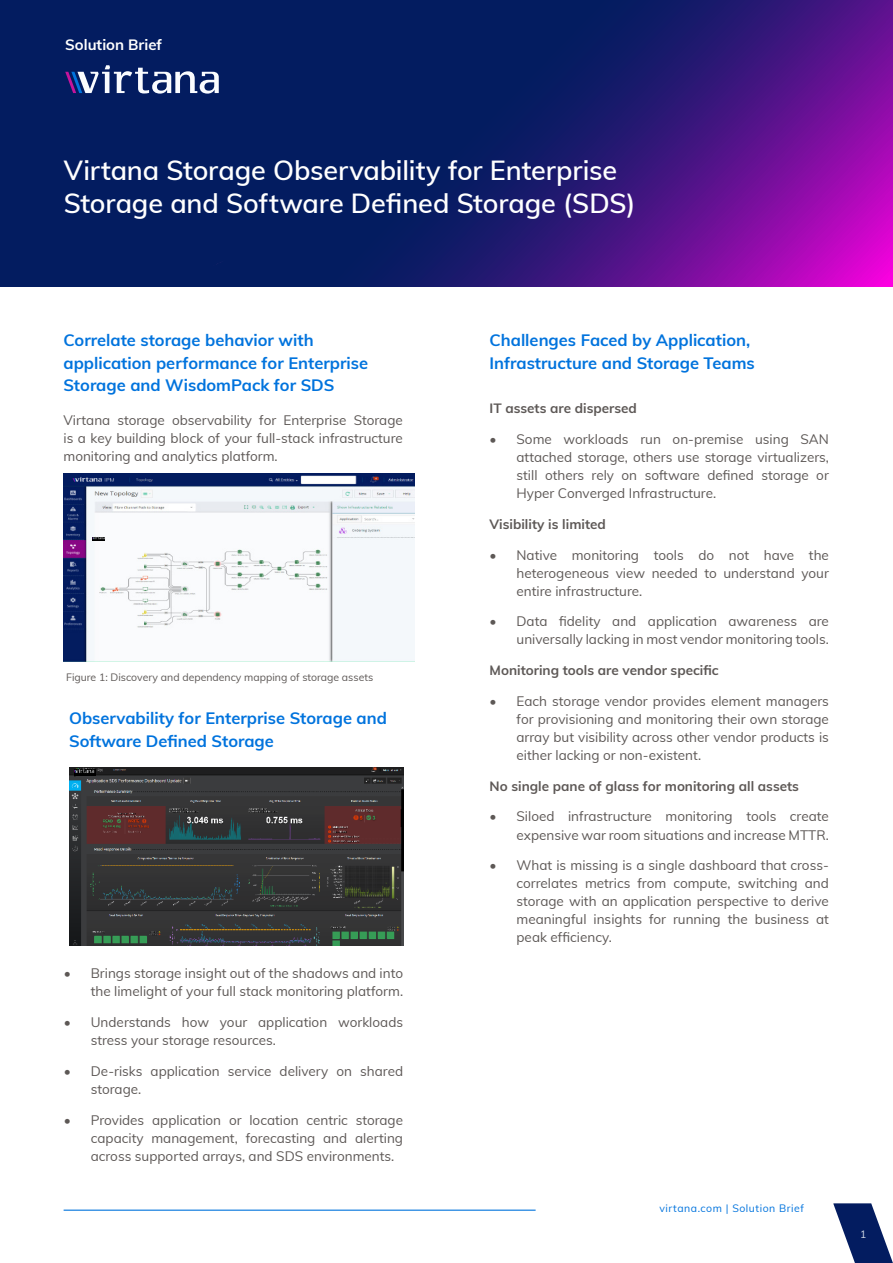
<style>
.page{position:relative;width:893px;height:1263px;background:#fff}
.page>*{position:absolute;margin:0;border:0;box-sizing:border-box;transform-origin:0 0}
.title-italic-medium{font:600 27px/32.4px "Muli";letter-spacing:-.005em;color:#fff}
.Section_Heading{font:700 16.5px/22.5px "Muli";color:#0073dd}
.t1{font:700 15px "Muli";color:#fff}
.Body_Copy{font:13.5px/18px "Muli";color:#5d5856;text-align:justify}
.Body_Copy-2{font:700 13.5px "Muli";color:#5d5856}
.Body_Copy-3{font:10.5px "Muli";color:#5d5856}
.t2{font:10.5px "Muli";letter-spacing:.05em;color:#0073dd}
.t3{font:10.5px "Muli";color:#d2dae7}
</style>
<div class="page">
<svg style="left:0;top:0;width:893px;height:44px;background:#101a67"></svg>
<hr style="left:64px;top:1209px;width:472px;height:2px;background:#0073dd">
<svg style="left:833px;top:1203px;width:60px;height:60px"></svg>
<svg style="left:0;top:44px;width:893px;height:243px;background:#1b196c"></svg>
<svg style="left:0;top:49px;width:893px;height:237px;background:#271772"></svg>
<svg style="left:0;top:53px;width:893px;height:230px;background:#231870"></svg>
<svg style="left:0;top:57px;width:893px;height:224px;background:#231870"></svg>
<svg style="left:0;top:61px;width:893px;height:218px;background:#271772"></svg>
<svg style="left:0;top:65px;width:893px;height:211px;background:#37167b"></svg>
<svg style="left:0;top:68px;width:893px;height:174px;background:#241971"></svg>
<img style="left:64px;top:473px;width:351px;height:188px">
<img style="left:69px;top:767px;width:334px;height:178px">
<img style="left:72px;top:767px;width:23px;height:8px">
<img style="left:91px;top:536px;width:14px;height:4px">
<p class="t1" style="left:65px;top:34px;width:98px">Solution Brief</p>
<p class="title-italic-medium" style="left:64px;top:153px;width:573px">Virtana Storage Observability for Enterprise<br>Storage and Software Defined Storage (SDS)</p>
<p class="Section_Heading" style="left:63px;top:328px;width:306px">Correlate storage behavior with application performance for Enterprise<br>Storage and WisdomPack for SDS</p>
<p class="Section_Heading" style="left:490px;top:328px;width:267px">Challenges Faced by Application,<br>Infrastructure and Storage Teams</p>
<p class="Body_Copy" style="left:63px;top:410px;width:341px">Virtana storage observability for Enterprise Storage is a key building block of your full-stack infrastructure monitoring and analytics platform.</p>
<p class="Body_Copy-3" style="left:66px;top:669px;width:309px">Figure 1: Discovery and dependency mapping of storage assets</p>
<p class="Section_Heading" style="left:69px;top:706px;width:319px">Observability for Enterprise Storage and<br>Software Defined Storage</p>
<p class="Body_Copy" style="left:64px;top:964px;width:341px;text-align:right">• Brings storage insight out of the shadows and into the limelight of your full stack monitoring platform.</p>
<p class="Body_Copy" style="left:91px;top:1012px;width:314px;text-indent:-27px">• Understands how your application workloads stress your storage resources.</p>
<p class="Body_Copy" style="left:91px;top:1061px;width:314px;text-indent:-27px">• De-risks application service delivery on shared storage.</p>
<p class="Body_Copy" style="left:91px;top:1110px;width:314px;text-indent:-27px">• Provides application or location centric storage capacity management, forecasting and alerting across supported arrays, and SDS environments.</p>
<p class="Body_Copy-2" style="left:490px;top:399px;width:149px">IT assets are dispersed</p>
<p class="Body_Copy" style="left:517px;top:430px;width:314px;text-indent:-27px">• Some workloads run on-premise using SAN attached storage, others use storage virtualizers, still others rely on software defined storage or Hyper Converged Infrastructure.</p>
<p class="Body_Copy-2" style="left:490px;top:514px;width:118px">Visibility is limited</p>
<p class="Body_Copy" style="left:517px;top:545px;width:314px;text-indent:-27px">• Native monitoring tools do not have the heterogeneous view needed to understand your entire infrastructure.</p>
<p class="Body_Copy" style="left:490px;top:612px;width:341px;text-align:right">• Data fidelity and application awareness are universally lacking in most vendor monitoring tools.</p>
<p class="Body_Copy-2" style="left:490px;top:660px;width:231px">Monitoring tools are vendor specific</p>
<p class="Body_Copy" style="left:517px;top:691px;width:314px;text-indent:-27px">• Each storage vendor provides element managers for provisioning and monitoring their own storage array but visibility across other vendor products is either lacking or non-existent.</p>
<p class="Body_Copy-2" style="left:490px;top:776px;width:311px">No single pane of glass for monitoring all assets</p>
<p class="Body_Copy" style="left:490px;top:807px;width:341px;text-align:right">• Siloed infrastructure monitoring tools create expensive war room situations and increase MTTR.</p>
<p class="Body_Copy" style="left:517px;top:856px;width:314px;text-indent:-27px">• What is missing is a single dashboard that cross&shy;correlates metrics from compute, switching and storage with an application perspective to derive meaningful insights for running the business at peak efficiency.</p>
<p class="t2" style="left:659px;top:1201px;width:146px">virtana.com | Solution Brief</p>
<p class="t3" style="left:860px;top:1227px;width:8px">1</p>
</div>
